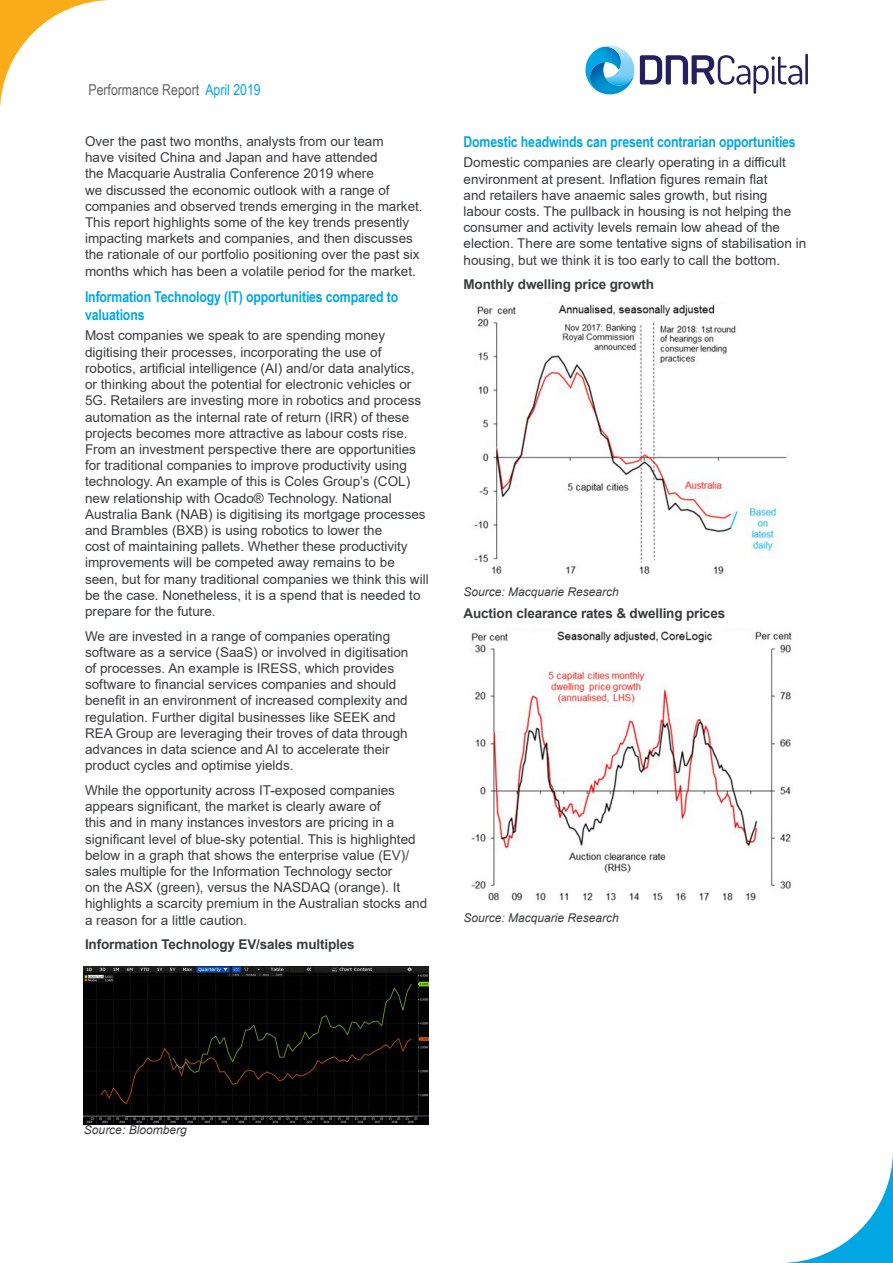
<style>
.page{position:relative;width:893px;height:1263px;background:#fff}
.page>*{position:absolute;margin:0;border:0;box-sizing:border-box;transform-origin:0 0}
.H3_Blue__Column{font:700 15px/18px "Arial Narrow";letter-spacing:-.01em;color:#01a7e2}
.t1{font:15px "Arial Narrow";color:#636366}
.Body_Text{font:13.5px/16.2px "Arial";color:#393c3f}
.H4_Grey_Body_Text_bo{font:700 13.5px "Arial";letter-spacing:-.01em;color:#393c3f}
.Caption_for_pictures{font:italic 12px "Arial";color:#393c3f}
.s1{color:#01a7e2}
</style>
<div class="page">
<svg style="left:782px;top:1152px;width:111px;height:111px"></svg>
<svg style="left:585px;top:45px;width:49px;height:49px"></svg>
<hr style="left:805px;top:54px;width:3px;height:30px;background:#252161">
<svg style="left:640px;top:55px;width:162px;height:39px"></svg>
<svg style="left:0;top:0;width:110px;height:110px"></svg>
<img style="left:84px;top:966px;width:344px;height:158px">
<img style="left:474px;top:305px;width:313px;height:269px">
<img style="left:471px;top:631px;width:321px;height:270px">
<p class="t1" style="left:88px;top:78px;width:174px">Performance Report <span class="s1">April 2019</span></p>
<p class="Body_Text" style="left:85px;top:133px;width:339px">Over the past two months, analysts from our team<br>have visited China and Japan and have attended<br>the Macquarie Australia Conference 2019 where<br>we discussed the economic outlook with a range of companies and observed trends emerging in the market.<br>This report highlights some of the key trends presently impacting markets and companies, and then discusses the rationale of our portfolio positioning over the past six months which has been a volatile period for the market.</p>
<p class="H3_Blue__Column" style="left:85px;top:287px;width:315px">Information Technology (IT) opportunities compared to valuations</p>
<p class="Body_Text" style="left:85px;top:328px;width:345px">Most companies we speak to are spending money digitising their processes, incorporating the use of robotics, artificial intelligence (AI) and/or data analytics, or thinking about the potential for electronic vehicles or 5G. Retailers are investing more in robotics and process automation as the internal rate of return (IRR) of these projects becomes more attractive as labour costs rise.<br>From an investment perspective there are opportunities for traditional companies to improve productivity using technology. An example of this is Coles Group’s (COL) new relationship with Ocado® Technology. National Australia Bank (NAB) is digitising its mortgage processes and Brambles (BXB) is using robotics to lower the<br>cost of maintaining pallets. Whether these productivity improvements will be competed away remains to be seen, but for many traditional companies we think this will be the case. Nonetheless, it is a spend that is needed to prepare for the future.</p>
<p class="Body_Text" style="left:85px;top:628px;width:325px">We are invested in a range of companies operating software as a service (SaaS) or involved in digitisation of processes. An example is IRESS, which provides software to financial services companies and should benefit in an environment of increased complexity and regulation. Further digital businesses like SEEK and REA Group are leveraging their troves of data through advances in data science and AI to accelerate their product cycles and optimise yields.</p>
<p class="Body_Text" style="left:85px;top:782px;width:344px">While the opportunity across IT-exposed companies appears significant, the market is clearly aware of<br>this and in many instances investors are pricing in a significant level of blue-sky potential. This is highlighted below in a graph that shows the enterprise value (EV)/ sales multiple for the Information Technology sector<br>on the ASX (green), versus the NASDAQ (orange). It highlights a scarcity premium in the Australian stocks and a reason for a little caution.</p>
<p class="H4_Grey_Body_Text_bo" style="left:85px;top:935px;width:271px">Information Technology EV/sales multiples</p>
<p class="H3_Blue__Column" style="left:463px;top:132px;width:334px">Domestic headwinds can present contrarian opportunities</p>
<p class="Body_Text" style="left:463px;top:155px;width:344px">Domestic companies are clearly operating in a difficult environment at present. Inflation figures remain flat<br>and retailers have anaemic sales growth, but rising labour costs. The pullback in housing is not helping the consumer and activity levels remain low ahead of the election. There are some tentative signs of stabilisation in housing, but we think it is too early to call the bottom.</p>
<p class="H4_Grey_Body_Text_bo" style="left:463px;top:275px;width:192px">Monthly dwelling price growth</p>
<p class="Caption_for_pictures" style="left:463px;top:584px;width:157px">Source: Macquarie Research</p>
<p class="H4_Grey_Body_Text_bo" style="left:463px;top:603px;width:263px">Auction clearance rates &amp; dwelling prices</p>
<p class="Caption_for_pictures" style="left:463px;top:910px;width:157px">Source: Macquarie Research</p>
<p class="Caption_for_pictures" style="left:84px;top:1122px;width:104px">Source: Bloomberg</p>
</div>
